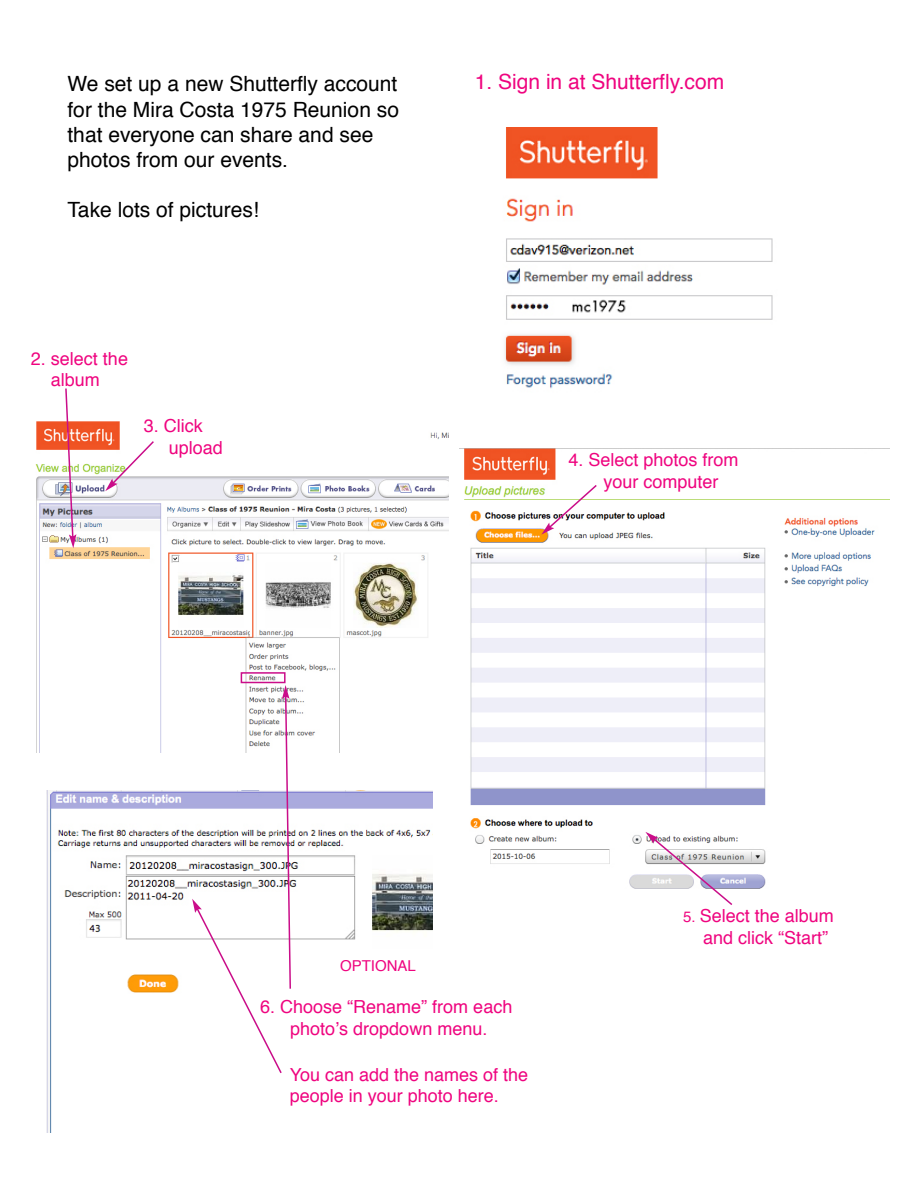
<style>
.page{position:relative;width:918px;height:1188px;background:#fff}
.page>*{position:absolute;margin:0;border:0;box-sizing:border-box;transform-origin:0 0}
.t1{font:21px/25.2px "Helvetica";color:#000}
.t2{font:21px "Helvetica";color:#ef047f}
.t3{font:18px/21.6px "Helvetica";color:#ef047f}
.t4{font:15px "Helvetica";color:#ef047f}
.s1{font-size:15px}
</style>
<div class="page">
<img style="left:47px;top:790px;width:385px;height:342px">
<img style="left:35px;top:421px;width:414px;height:332px">
<img style="left:459px;top:448px;width:431px;height:441px">
<img style="left:504px;top:127px;width:269px;height:262px">
<svg style="left:65px;top:388px;width:11px;height:160px"></svg>
<svg style="left:105px;top:441px;width:49px;height:50px"></svg>
<svg style="left:541px;top:485px;width:56px;height:50px"></svg>
<img style="left:645px;top:832px;width:87px;height:73px">
<div style="left:241px;top:672px;width:45px;height:11px;border:2px solid #ca0d89"></div>
<svg style="left:192px;top:685px;width:99px;height:388px"></svg>
<p class="t1" style="left:67px;top:73px;width:333px">We set up a new Shutterfly account for the Mira Costa 1975 Reunion so that everyone can share and see photos from our events.</p>
<p class="t1" style="left:67px;top:199px;width:193px">Take lots of pictures!</p>
<p class="t3" style="left:31px;top:349px;width:99px;text-align:center">2. select the album</p>
<p class="t3" style="left:169px;top:416px;width:56px;text-indent:-25px">3. Click upload</p>
<p class="t2" style="left:475px;top:73px;width:251px">1. Sign in at Shutterfly.com</p>
<p class="t3" style="left:603px;top:451px;width:137px;text-indent:-35px">4. Select photos from your computer</p>
<p class="t4" style="left:340px;top:960px;width:77px">OPTIONAL</p>
<p class="t3" style="left:703px;top:907px;width:132px;text-indent:-20px"><span class="s1">5.</span> Select the album and click “Start”</p>
<p class="t3" style="left:260px;top:998px;width:254px;text-align:center">6. Choose “Rename” from each photoʼs dropdown menu.</p>
<p class="t3" style="left:290px;top:1065px;width:240px">You can add the names of the people in your photo here.</p>
</div>
